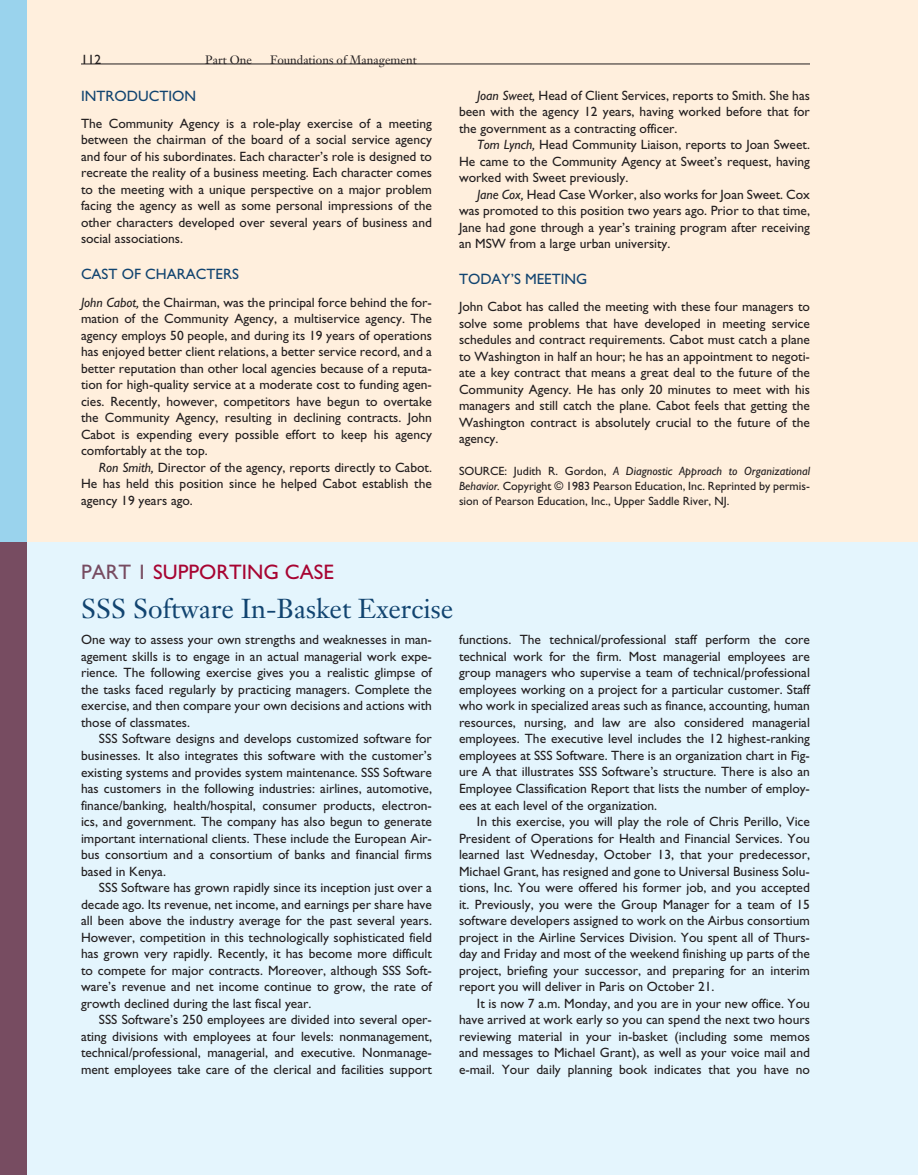
<style>
.page{position:relative;width:918px;height:1175px;background:#fff}
.page>*{position:absolute;margin:0;border:0;box-sizing:border-box;transform-origin:0 0}
.t1{font:27px "Janson Text";color:#114470}
.t2{font:21px "Gill Sans";color:#a70432}
.t3{font:15px "Gill Sans";color:#114470}
.t4{font:13.5px/16.5px "Gill Sans";color:#231f20;text-align:justify}
.t5{font:12px/15px "Gill Sans";color:#231f20;text-align:justify}
.t6{font:12px "Janson Text";color:#231f20}
.s1{font-style:italic}
.s2{color:#774c61}
</style>
<div class="page">
<div style="left:0;top:0;width:918px;height:1174px;background:#ffefdd"></div>
<div style="left:0;top:0;width:27px;height:542px;background:#9ad3ed"></div>
<div style="left:0;top:542px;width:918px;height:632px;background:#e4f5fd"></div>
<div style="left:0;top:542px;width:27px;height:632px;background:#774c61"></div>
<hr style="left:81px;top:64px;width:729px;height:1px;background:#231f20">
<p class="t4" style="left:81px;top:52px;width:22px">112</p>
<p class="t6" style="left:205px;top:55px;width:48px">Part One</p>
<p class="t6" style="left:270px;top:55px;width:148px">Foundations of Management</p>
<p class="t3" style="left:81px;top:91px;width:117px">INTRODUCTION</p>
<p class="t4" style="left:81px;top:117px;width:353px">The Community Agency is a role-play exercise of a meeting between the chairman of the board of a social service agency and four of his subordinates. Each character’s role is designed to recreate the reality of a business meeting. Each character comes to the meeting with a unique perspective on a major problem facing the agency as well as some personal impressions of the other characters developed over several years of business and social associations.</p>
<p class="t3" style="left:81px;top:269px;width:160px">CAST OF CHARACTERS</p>
<p class="t4" style="left:81px;top:295px;width:353px"><span class="s1">John Cabot,</span> the Chairman, was the principal force behind the for&shy;mation of the Community Agency, a multiservice agency. The agency employs 50 people, and during its 19 years of operations has enjoyed better client relations, a better service record, and a better reputation than other local agencies because of a reputa&shy;tion for high-quality service at a moderate cost to funding agen&shy;cies. Recently, however, competitors have begun to overtake the Community Agency, resulting in declining contracts. John Cabot is expending every possible effort to keep his agency comfortably at the top.</p>
<p class="t4" style="left:81px;top:460px;width:353px;text-indent:18px"><span class="s1">Ron Smith,</span> Director of the agency, reports directly to Cabot.<br>He has held this position since he helped Cabot establish the agency 19 years ago.</p>
<p class="t4" style="left:459px;top:88px;width:353px;text-indent:18px"><span class="s1">Joan Sweet,</span> Head of Client Services, reports to Smith. She has been with the agency 12 years, having worked before that for the government as a contracting officer.</p>
<p class="t4" style="left:459px;top:138px;width:352px;text-indent:18px"><span class="s1">Tom Lynch,</span> Head Community Liaison, reports to Joan Sweet.<br>He came to the Community Agency at Sweet’s request, having worked with Sweet previously.</p>
<p class="t4" style="left:459px;top:187px;width:353px;text-indent:18px"><span class="s1">Jane Cox,</span> Head Case Worker, also works for Joan Sweet. Cox was promoted to this position two years ago. Prior to that time, Jane had gone through a year’s training program after receiving an MSW from a large urban university.</p>
<p class="t3" style="left:459px;top:274px;width:130px">TODAY’S MEETING</p>
<p class="t4" style="left:459px;top:300px;width:353px">John Cabot has called the meeting with these four managers to solve some problems that have developed in meeting service schedules and contract requirements. Cabot must catch a plane to Washington in half an hour; he has an appointment to negoti&shy;ate a key contract that means a great deal to the future of the Community Agency. He has only 20 minutes to meet with his managers and still catch the plane. Cabot feels that getting the Washington contract is absolutely crucial to the future of the agency.</p>
<p class="t5" style="left:459px;top:465px;width:353px">SOURCE: Judith R. Gordon, <span class="s1">A Diagnostic Approach to Organizational Behavior.</span> Copyright © 1983 Pearson Education, Inc. Reprinted by permis&shy;sion of Pearson Education, Inc., Upper Saddle River, NJ.</p>
<h2 class="t2" style="left:81px;top:564px;width:254px"><span class="s2">PART 1</span> SUPPORTING CASE</h2>
<h1 class="t1" style="left:81px;top:597px;width:374px">SSS Software In-Basket Exercise</h1>
<p class="t4" style="left:81px;top:633px;width:353px">One way to assess your own strengths and weaknesses in man&shy;agement skills is to engage in an actual managerial work expe&shy;rience. The following exercise gives you a realistic glimpse of the tasks faced regularly by practicing managers. Complete the exercise, and then compare your own decisions and actions with those of classmates.</p>
<p class="t4" style="left:81px;top:732px;width:353px;text-indent:18px">SSS Software designs and develops customized software for businesses. It also integrates this software with the customer’s existing systems and provides system maintenance. SSS Software has customers in the following industries: airlines, automotive, finance/banking, health/hospital, consumer products, electron&shy;ics, and government. The company has also begun to generate important international clients. These include the European Air&shy;bus consortium and a consortium of banks and financial firms based in Kenya.</p>
<p class="t4" style="left:81px;top:880px;width:353px;text-indent:18px">SSS Software has grown rapidly since its inception just over a decade ago. Its revenue, net income, and earnings per share have all been above the industry average for the past several years.<br>However, competition in this technologically sophisticated field has grown very rapidly. Recently, it has become more difficult to compete for major contracts. Moreover, although SSS Soft&shy;ware’s revenue and net income continue to grow, the rate of growth declined during the last fiscal year.</p>
<p class="t4" style="left:81px;top:1012px;width:353px;text-indent:18px">SSS Software’s 250 employees are divided into several oper&shy;ating divisions with employees at four levels: nonmanagement, technical/professional, managerial, and executive. Nonmanage&shy;ment employees take care of the clerical and facilities support</p>
<p class="t4" style="left:459px;top:633px;width:353px">functions. The technical/professional staff perform the core technical work for the firm. Most managerial employees are group managers who supervise a team of technical/professional employees working on a project for a particular customer. Staff who work in specialized areas such as finance, accounting, human resources, nursing, and law are also considered managerial employees. The executive level includes the 12 highest-ranking employees at SSS Software. There is an organization chart in Fig&shy;ure A that illustrates SSS Software’s structure. There is also an Employee Classification Report that lists the number of employ&shy;ees at each level of the organization.</p>
<p class="t4" style="left:459px;top:814px;width:353px;text-indent:18px">In this exercise, you will play the role of Chris Perillo, Vice President of Operations for Health and Financial Services. You learned last Wednesday, October 13, that your predecessor, Michael Grant, has resigned and gone to Universal Business Solu&shy;tions, Inc. You were offered his former job, and you accepted it. Previously, you were the Group Manager for a team of 15 software developers assigned to work on the Airbus consortium project in the Airline Services Division. You spent all of Thurs&shy;day and Friday and most of the weekend finishing up parts of the project, briefing your successor, and preparing for an interim report you will deliver in Paris on October 21.</p>
<p class="t4" style="left:459px;top:996px;width:353px;text-indent:18px">It is now 7 a.m. Monday, and you are in your new office. You have arrived at work early so you can spend the next two hours reviewing material in your in-basket (including some memos and messages to Michael Grant), as well as your voice mail and e-mail. Your daily planning book indicates that you have no</p>
</div>
